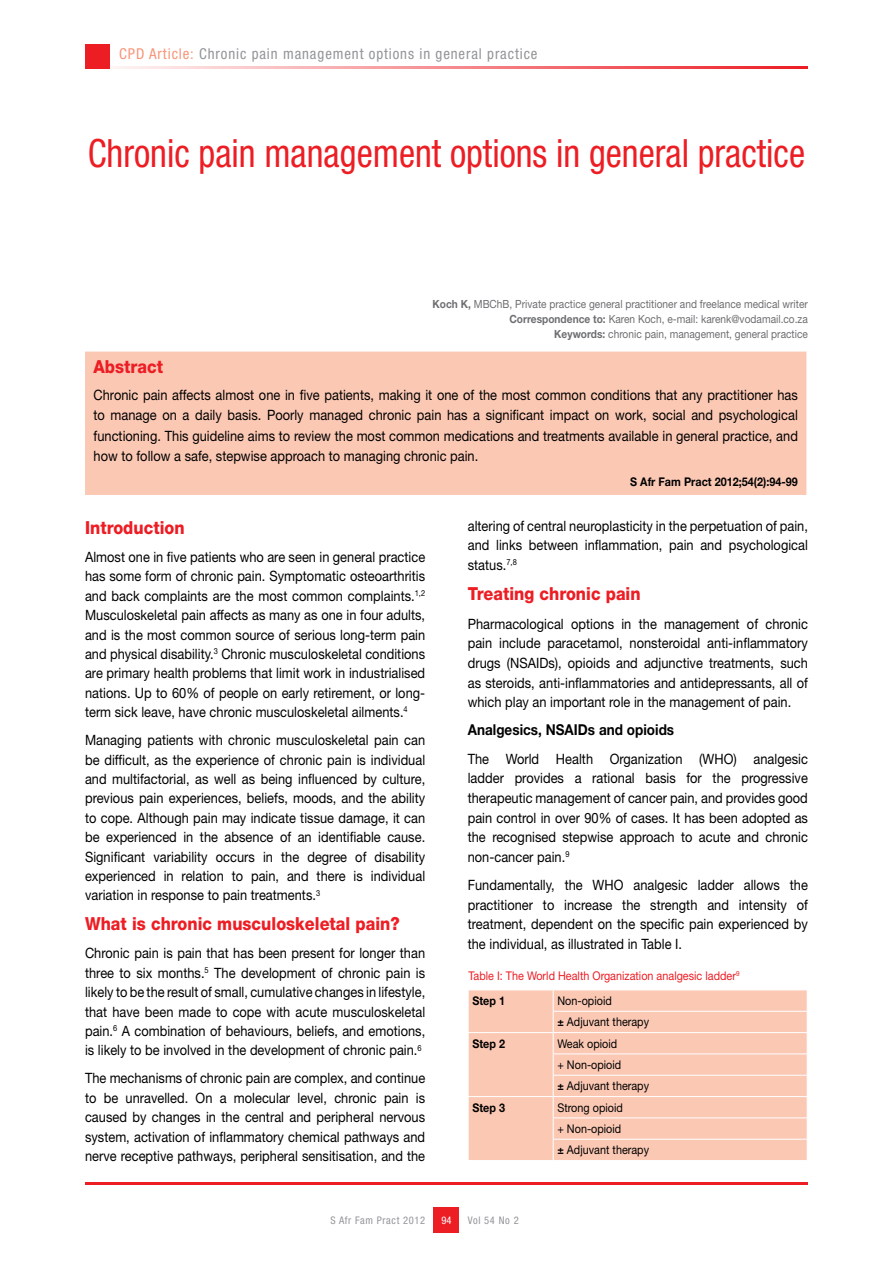
<style>
.page{position:relative;width:893px;height:1263px;background:#fff}
.page>*{position:absolute;margin:0;border:0;box-sizing:border-box;transform-origin:0 0}
.t1{font:condensed 39px "Helvetica Neue LT Std";color:#ed1d24;scale:.93 1}
.t2{font:800 18px "Helvetica Neue LT Std";color:#ed1d24;scale:.9 1}
.t3{font:condensed 15px "Helvetica Neue LT Std";letter-spacing:.06em;color:#939598}
.t4{font:700 15px "Helvetica Neue LT Std";color:#000;scale:.9 1}
.t5{font:14.25px/19.4px "Helvetica Neue LT Std";color:#000;text-align:justify;scale:.9 1}
.t6{font:12px/21.3px "Helvetica Neue LT Std";color:#000;scale:.9 1}
.t7{font:12px/25.2px "Helvetica Neue LT Std";color:#ed1d24;scale:.9 1}
.t8{font:700 12px "Helvetica Neue LT Std";color:#000;scale:.9 1}
.t9{font:11.25px/15px "Helvetica Neue LT Std";color:#6d6e71;text-align:right;scale:.9 1}
.t10{font:condensed 10.5px "Helvetica Neue LT Std";letter-spacing:.06em;color:#939598}
.t11{font:condensed 10.5px "Helvetica Neue LT Std";color:#fff}
.s1{color:#f79679}
.s2{font-weight:700}
.s3{font-weight:700;color:#000}
</style>
<div class="page">
<hr style="left:85px;top:66px;width:723px;height:2px;background:#ed1d24">
<div style="left:85px;top:44px;width:24px;height:24px;background:#ed1d24"></div>
<div style="left:434px;top:1208px;width:25px;height:25px;background:#ed1d24"></div>
<hr style="left:85px;top:1182px;width:723px;height:2px;background:#ed1d24">
<div style="left:85px;top:352px;width:721px;height:143px;background:#fbc8b4"></div>
<div style="left:469px;top:990px;width:338px;height:170px;background:#fbc8b4"></div>
<hr style="left:553px;top:1011px;width:254px;height:1px;background:#fff">
<hr style="left:468px;top:1032px;width:85px;height:1px;background:#fff">
<hr style="left:553px;top:1032px;width:254px;height:1px;background:#fff">
<hr style="left:553px;top:1053px;width:254px;height:1px;background:#fff">
<hr style="left:553px;top:1075px;width:254px;height:1px;background:#fff">
<hr style="left:468px;top:1096px;width:85px;height:1px;background:#fff">
<hr style="left:553px;top:1096px;width:254px;height:1px;background:#fff">
<hr style="left:553px;top:1117px;width:254px;height:1px;background:#fff">
<svg style="left:468px;top:990px;width:1px;height:170px"></svg>
<hr style="left:553px;top:1139px;width:254px;height:1px;background:#fff">
<svg style="left:553px;top:990px;width:1px;height:170px"></svg>
<p class="t3" style="left:119px;top:45px;width:420px"><span class="s1">CPD Article:</span> Chronic pain management options in general practice</p>
<h1 class="t1" style="left:88px;top:131px;width:773px">Chronic pain management options in general practice</h1>
<p class="t9" style="left:433px;top:296px;width:419px"><span class="s2">Koch K,</span> MBChB, Private practice general practitioner and freelance medical writer<br><span class="s2">Correspondence to:</span> Karen Koch, e-mail: karenk@vodamail.co.za<br><span class="s2">Keywords:</span> chronic pain, management, general practice</p>
<p class="t2" style="left:94px;top:356px;width:79px">Abstract</p>
<p class="t5" style="left:94px;top:385px;width:784px;line-height:20.2px">Chronic pain affects almost one in five patients, making it one of the most common conditions that any practitioner has to manage on a daily basis. Poorly managed chronic pain has a significant impact on work, social and psychological functioning. This guideline aims to review the most common medications and treatments available in general practice, and how to follow a safe, stepwise approach to managing chronic pain.</p>
<p class="t8" style="left:630px;top:475px;width:188px">S Afr Fam Pract 2012;54(2):94-99</p>
<p class="t2" style="left:85px;top:517px;width:112px">Introduction</p>
<p class="t5" style="left:85px;top:547px;width:380px">Almost one in five patients who are seen in general practice has some form of chronic pain. Symptomatic osteoarthritis and back complaints are the most common complaints.<sup>1,2<br></sup>Musculoskeletal pain affects as many as one in four adults, and is the most common source of serious long-term pain and physical disability.<sup>3</sup> Chronic musculoskeletal conditions are primary health problems that limit work in industrialised nations. Up to 60% of people on early retirement, or long&shy;term sick leave, have chronic musculoskeletal ailments.<sup>4</sup></p>
<p class="t5" style="left:85px;top:730px;width:379px">Managing patients with chronic musculoskeletal pain can be difficult, as the experience of chronic pain is individual and multifactorial, as well as being influenced by culture, previous pain experiences, beliefs, moods, and the ability to cope. Although pain may indicate tissue damage, it can be experienced in the absence of an identifiable cause.<br>Significant variability occurs in the degree of disability experienced in relation to pain, and there is individual variation in response to pain treatments.<sup>3</sup></p>
<p class="t2" style="left:85px;top:913px;width:351px">What is chronic musculoskeletal pain?</p>
<p class="t5" style="left:85px;top:943px;width:379px">Chronic pain is pain that has been present for longer than three to six months.<sup>5</sup> The development of chronic pain is likely to be the result of small, cumulative changes in lifestyle, that have been made to cope with acute musculoskeletal pain.<sup>6</sup> A combination of behaviours, beliefs, and emotions, is likely to be involved in the development of chronic pain.<sup>6</sup></p>
<p class="t5" style="left:85px;top:1068px;width:379px">The mechanisms of chronic pain are complex, and continue to be unravelled. On a molecular level, chronic pain is caused by changes in the central and peripheral nervous system, activation of inflammatory chemical pathways and nerve receptive pathways, peripheral sensitisation, and the</p>
<p class="t5" style="left:468px;top:516px;width:379px">altering of central neuroplasticity in the perpetuation of pain, and links between inflammation, pain and psychological status.<sup>7,8</sup></p>
<p class="t2" style="left:468px;top:583px;width:194px">Treating chronic pain</p>
<p class="t5" style="left:468px;top:613px;width:379px">Pharmacological options in the management of chronic pain include paracetamol, nonsteroidal anti-inflammatory drugs (NSAIDs), opioids and adjunctive treatments, such as steroids, anti-inflammatories and antidepressants, all of which play an important role in the management of pain.</p>
<p class="t4" style="left:468px;top:721px;width:231px">Analgesics, NSAIDs and opioids</p>
<p class="t5" style="left:468px;top:748px;width:380px">The World Health Organization (WHO) analgesic ladder provides a rational basis for the progressive therapeutic management of cancer pain, and provides good pain control in over 90% of cases. It has been adopted as the recognised stepwise approach to acute and chronic non-cancer pain.<sup>9</sup></p>
<p class="t5" style="left:468px;top:875px;width:379px">Fundamentally, the WHO analgesic ladder allows the practitioner to increase the strength and intensity of treatment, dependent on the specific pain experienced by the individual, as illustrated in Table I.</p>
<p class="t7" style="left:472px;top:963px;width:298px;text-indent:-4px">Table I: The World Health Organization analgesic ladder<sup>9<br></sup><span class="s3">Step 1</span></p>
<p class="t6" style="left:557px;top:990px;width:103px">Non-opioid<br><span class="s2">±</span> Adjuvant therapy</p>
<p class="t8" style="left:472px;top:1036px;width:38px">Step 2</p>
<p class="t6" style="left:557px;top:1032px;width:103px">Weak opioid<br>+ Non-opioid<br><span class="s2">±</span> Adjuvant therapy</p>
<p class="t8" style="left:472px;top:1100px;width:38px">Step 3</p>
<p class="t6" style="left:557px;top:1096px;width:103px">Strong opioid<br>+ Non-opioid<br><span class="s2">±</span> Adjuvant therapy</p>
<p class="t10" style="left:330px;top:1214px;width:96px">S Afr Fam Pract 2012</p>
<p class="t11" style="left:441px;top:1214px;width:12px">94</p>
<p class="t10" style="left:468px;top:1214px;width:52px">Vol 54 No 2</p>
</div>
